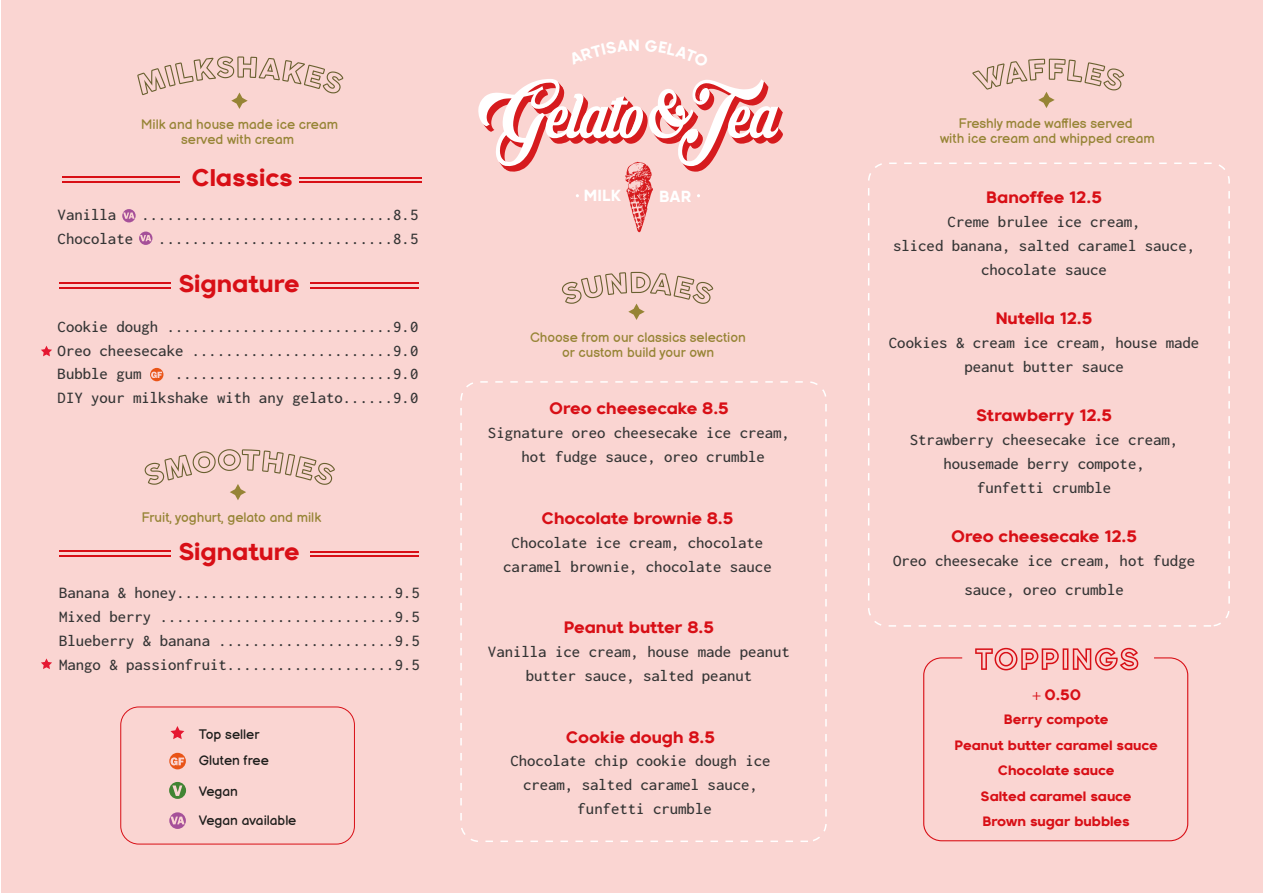
<style>
.page{position:relative;width:1263px;height:893px;background:#fff}
.page>*{position:absolute;margin:0;border:0;box-sizing:border-box;transform-origin:0 0}
.t1{font:24px "Retroica";letter-spacing:-.005em;color:#d80f16}
.t2{font:500 16.5px/24px "Inconsolata";color:#353535;text-align:center}
.t3{font:16.5px "Retroica";letter-spacing:-.005em;color:#d80f16}
.t4{font:16.05px "Retroica";color:#fff}
.t5{font:15px "Retroica";color:#d80f16}
.t6{font:13.5px/15px "Balsamiq Sans";color:#968435;text-align:center}
.t7{font:13.5px/25.5px "Retroica";letter-spacing:-.005em;color:#d80f16;text-align:center}
.t8{font:13.5px/25.8px "Balsamiq Sans";color:#1d1d1b}
.s1{font-family:"Myriad Pro"}
</style>
<div class="page">
<div style="left:1px;top:0;width:1262px;height:893px;background:#fad5d2"></div>
<svg style="left:975px;top:647px;width:163px;height:10px"></svg>
<svg style="left:137px;top:56px;width:206px;height:53px"></svg>
<svg style="left:562px;top:272px;width:151px;height:48px"></svg>
<svg style="left:145px;top:449px;width:190px;height:51px"></svg>
<hr style="left:299px;top:177px;width:122px;height:1px;background:#d80f16">
<hr style="left:299px;top:182px;width:122px;height:1px;background:#d80f16">
<hr style="left:62px;top:177px;width:117px;height:1px;background:#d80f16">
<hr style="left:62px;top:182px;width:117px;height:1px;background:#d80f16">
<hr style="left:311px;top:283px;width:108px;height:1px;background:#d80f16">
<hr style="left:311px;top:287px;width:108px;height:2px;background:#d80f16">
<hr style="left:60px;top:283px;width:111px;height:1px;background:#d80f16">
<hr style="left:60px;top:287px;width:111px;height:2px;background:#d80f16">
<hr style="left:311px;top:551px;width:108px;height:1px;background:#d80f16">
<hr style="left:311px;top:556px;width:108px;height:1px;background:#d80f16">
<hr style="left:60px;top:551px;width:111px;height:1px;background:#d80f16">
<hr style="left:60px;top:556px;width:111px;height:1px;background:#d80f16">
<svg style="left:478px;top:79px;width:305px;height:153px"></svg>
<div style="left:460px;top:381px;width:367px;height:461px;border:2px dashed #fff;border-radius:18px"></div>
<div style="left:868px;top:163px;width:362px;height:464px;border:2px dashed #fff;border-radius:18px"></div>
<svg style="left:170px;top:726px;width:14px;height:13px"></svg>
<svg style="left:169px;top:782px;width:17px;height:17px"></svg>
<svg style="left:169px;top:753px;width:17px;height:16px"></svg>
<svg style="left:169px;top:812px;width:17px;height:17px"></svg>
<div style="left:120px;top:707px;width:235px;height:137px;border:1px solid #d80f16;border-radius:18px"></div>
<svg style="left:972px;top:59px;width:152px;height:49px"></svg>
<svg style="left:41px;top:346px;width:11px;height:10px"></svg>
<svg style="left:41px;top:658px;width:11px;height:11px"></svg>
<svg style="left:122px;top:209px;width:14px;height:13px"></svg>
<svg style="left:139px;top:232px;width:13px;height:13px"></svg>
<svg style="left:150px;top:368px;width:13px;height:13px"></svg>
<svg style="left:923px;top:657px;width:265px;height:184px"></svg>
<p class="t6" style="left:141px;top:116px;width:199px">Milk and house made ice cream served with cream</p>
<h1 class="t1" style="left:191px;top:168px;width:103px">Classics</h1>
<p class="t2" style="left:58px;top:203px;width:60px">Vanilla</p>
<p class="t2" style="left:142px;top:203px;width:278px">..............................8.5</p>
<p class="t2" style="left:58px;top:227px;width:77px">Chocolate</p>
<p class="t2" style="left:158px;top:227px;width:262px">............................8.5</p>
<h1 class="t1" style="left:178px;top:274px;width:123px">Signature</h1>
<p class="t2" style="left:58px;top:315px;width:362px;text-align:justify">Cookie dough ...........................9.0<br>Oreo cheesecake ........................9.0<br>Bubble gum</p>
<p class="t2" style="left:58px;top:362px;width:362px;text-align:right">..........................9.0<br>DIY your milkshake with any gelato......9.0</p>
<p class="t6" style="left:141px;top:509px;width:181px">Fruit, yoghurt, gelato and milk</p>
<h1 class="t1" style="left:178px;top:542px;width:123px">Signature</h1>
<p class="t2" style="left:59px;top:581px;width:362px;text-align:justify">Banana &amp; honey..........................9.5<br>Mixed berry ............................9.5<br>Blueberry &amp; banana .....................9.5<br>Mango &amp; passionfruit....................9.5</p>
<p class="t8" style="left:199px;top:721px;width:71px">Top seller<br>Gluten free</p>
<p class="t8" style="left:199px;top:776px;width:99px;line-height:29.4px">Vegan<br>Vegan available</p>
<p class="t4" style="left:584px;top:189px;width:39px">MILK</p>
<p class="t4" style="left:659px;top:190px;width:34px">BAR</p>
<p class="t6" style="left:530px;top:330px;width:217px">Choose from our classics selection or custom build your own</p>
<p class="t3" style="left:549px;top:402px;width:181px">Oreo cheesecake 8.5</p>
<p class="t2" style="left:488px;top:421px;width:304px">Signature oreo cheesecake ice cream, hot fudge sauce, oreo crumble</p>
<p class="t3" style="left:541px;top:511px;width:193px">Chocolate brownie 8.5</p>
<p class="t2" style="left:503px;top:531px;width:270px">Chocolate ice cream, chocolate caramel brownie, chocolate sauce</p>
<p class="t3" style="left:564px;top:620px;width:152px">Peanut butter 8.5</p>
<p class="t2" style="left:488px;top:640px;width:304px">Vanilla ice cream, house made peanut butter sauce, salted peanut</p>
<p class="t3" style="left:566px;top:730px;width:151px">Cookie dough 8.5</p>
<p class="t2" style="left:510px;top:749px;width:262px">Chocolate chip cookie dough ice cream, salted caramel sauce, funfetti crumble</p>
<p class="t6" style="left:940px;top:115px;width:216px">Freshly made waffles served<br>with ice cream and whipped cream</p>
<p class="t3" style="left:986px;top:191px;width:117px">Banoffee 12.5</p>
<p class="t2" style="left:893px;top:210px;width:304px">Creme brulee ice cream,<br>sliced banana, salted caramel sauce, chocolate sauce</p>
<p class="t3" style="left:996px;top:312px;width:98px">Nutella 12.5</p>
<p class="t2" style="left:889px;top:331px;width:312px">Cookies &amp; cream ice cream, house made peanut butter sauce</p>
<p class="t3" style="left:976px;top:409px;width:138px">Strawberry 12.5</p>
<p class="t2" style="left:910px;top:428px;width:270px">Strawberry cheesecake ice cream, housemade berry compote, funfetti crumble</p>
<p class="t3" style="left:951px;top:530px;width:188px">Oreo cheesecake 12.5</p>
<p class="t2" style="left:893px;top:547px;width:304px;line-height:28.5px">Oreo cheesecake ice cream, hot fudge sauce, oreo crumble</p>
<p class="t5" style="left:1032px;top:689px;width:51px"><span class="s1">+</span> 0.50</p>
<p class="t7" style="left:954px;top:708px;width:205px">Berry compote<br>Peanut butter caramel sauce<br>Chocolate sauce<br>Salted caramel sauce<br>Brown sugar bubbles</p>
</div>
